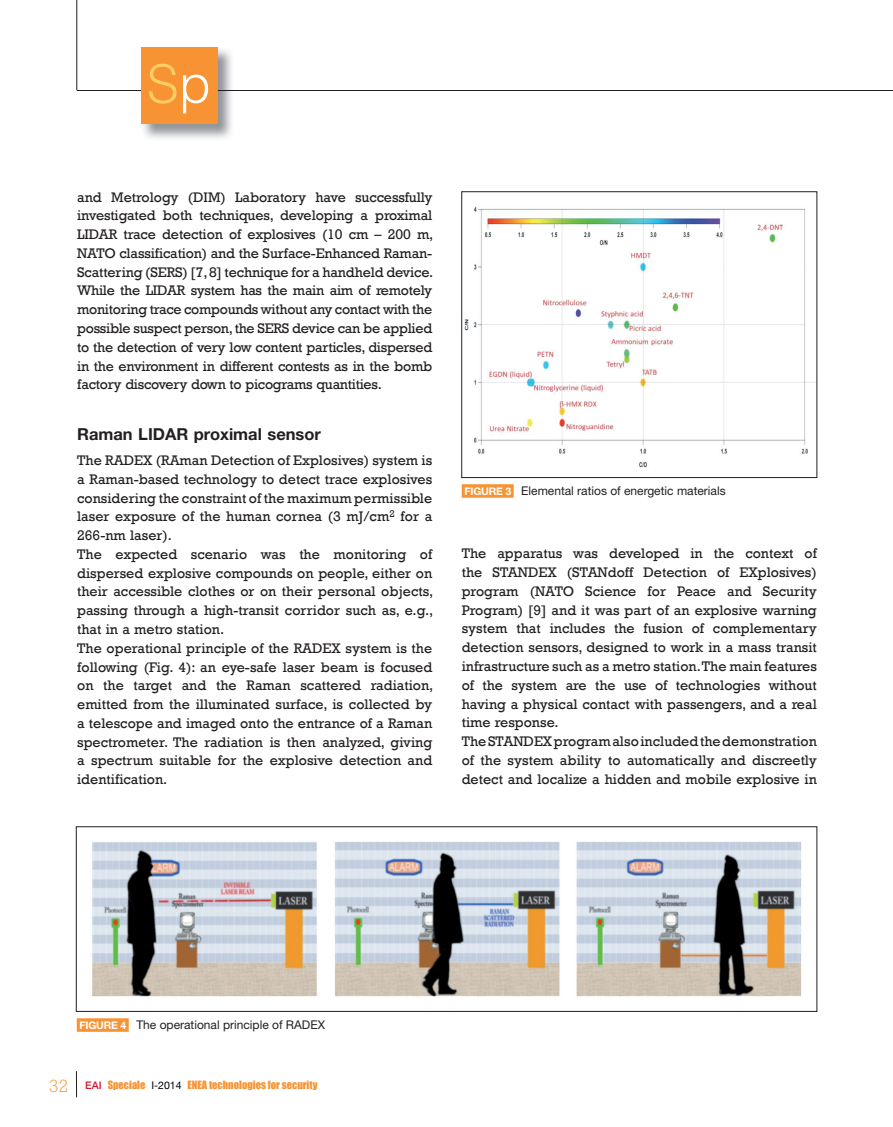
<style>
.page{position:relative;width:893px;height:1127px;background:#fff}
.page>*{position:absolute;margin:0;border:0;box-sizing:border-box;transform-origin:0 0}
.t1{font:300 52.65px "Helvetica";color:#fecd64}
.t2{font:700 16.5px "Helvetica Neue";color:#231f20}
.t3{font:14.25px/18.8px "Rockwell";color:#231f20}
.t4{font:12px "Helvetica Neue";color:#231f20}
.t5{font:10.5px "Impact";color:#f79332}
.s1{color:#fff}
.s2{font-weight:700;font-size:10.5px;color:#fff}
.s3{font-family:"Rockwell";font-weight:300;font-size:18px}
.s4{font-family:"Helvetica Neue";font-weight:500;color:#d7162e}
.s5{font-family:"Helvetica Neue";color:#000002}
</style>
<div class="page">
<hr style="left:76px;top:0;width:1px;height:90px;background:#231f20">
<hr style="left:77px;top:90px;width:816px;height:1px;background:#231f20">
<img style="left:143px;top:49px;width:89px;height:90px">
<img style="left:218px;top:90px;width:14px;height:1px">
<div style="left:141px;top:47px;width:77px;height:77px;background:#f79332"></div>
<svg style="left:76px;top:1071px;width:1px;height:25px"></svg>
<img style="left:464px;top:206px;width:351px;height:262px">
<div style="left:461px;top:191px;width:356px;height:286px;border:1px solid #231f20"></div>
<img style="left:92px;top:841px;width:710px;height:155px">
<div style="left:76px;top:826px;width:741px;height:185px;border:1px solid #231f20"></div>
<div style="left:462px;top:484px;width:52px;height:13px;background:#f79332"></div>
<div style="left:77px;top:1017px;width:52px;height:14px;background:#f79332"></div>
<h1 class="t1" style="left:147px;top:65px;width:66px">S<span class="s1">p</span></h1>
<p class="t3" style="left:77px;top:187px;width:358px;text-align:justify">and Metrology (DIM) Laboratory have successfully investigated both techniques, developing a proximal LIDAR trace detection of explosives (10 cm – 200 m, NATO classification) and the Surface-Enhanced Raman-Scattering (SERS) [7, 8] technique for a handheld device.<br>While the LIDAR system has the main aim of remotely monitoring trace compounds without any contact with the possible suspect person, the SERS device can be applied to the detection of very low content particles, dispersed in the environment in different contests as in the bomb factory discovery down to picograms quantities.</p>
<p class="t2" style="left:77px;top:428px;width:245px">Raman LIDAR proximal sensor</p>
<p class="t3" style="left:77px;top:450px;width:358px">The RADEX (RAman Detection of Explosives) system is a Raman-based technology to detect trace explosives considering the constraint of the maximum permissible laser exposure of the human cornea (3 mJ/cm<sup>2</sup> for a 266-nm laser).<br>The expected scenario was the monitoring of dispersed explosive compounds on people, either on their accessible clothes or on their personal objects, passing through a high-transit corridor such as, e.g., that in a metro station.<br>The operational principle of the RADEX system is the following (Fig. 4): an eye-safe laser beam is focused on the target and the Raman scattered radiation, emitted from the illuminated surface, is collected by a telescope and imaged onto the entrance of a Raman spectrometer. The radiation is then analyzed, giving a spectrum suitable for the explosive detection and identification.</p>
<p class="t4" style="left:464px;top:486px;width:263px"><span class="s2">FIGURE 3</span> Elemental ratios of energetic materials</p>
<p class="t3" style="left:462px;top:543px;width:357px">The apparatus was developed in the context of the STANDEX (STANdoff Detection of EXplosives) program (NATO Science for Peace and Security Program) [9] and it was part of an explosive warning system that includes the fusion of complementary detection sensors, designed to work in a mass transit infrastructure such as a metro station. The main features of the system are the use of technologies without having a physical contact with passengers, and a real time response.<br>The STANDEX program also included the demonstration of the system ability to automatically and discreetly detect and localize a hidden and mobile explosive in</p>
<p class="t4" style="left:79px;top:1020px;width:247px"><span class="s2">FIGURE 4</span> The operational principle of RADEX</p>
<p class="t5" style="left:49px;top:1078px;width:270px"><span class="s3">32</span> <span class="s4">EAI</span> Speciale <span class="s5">I-2014</span> ENEA technologies for security</p>
</div>
